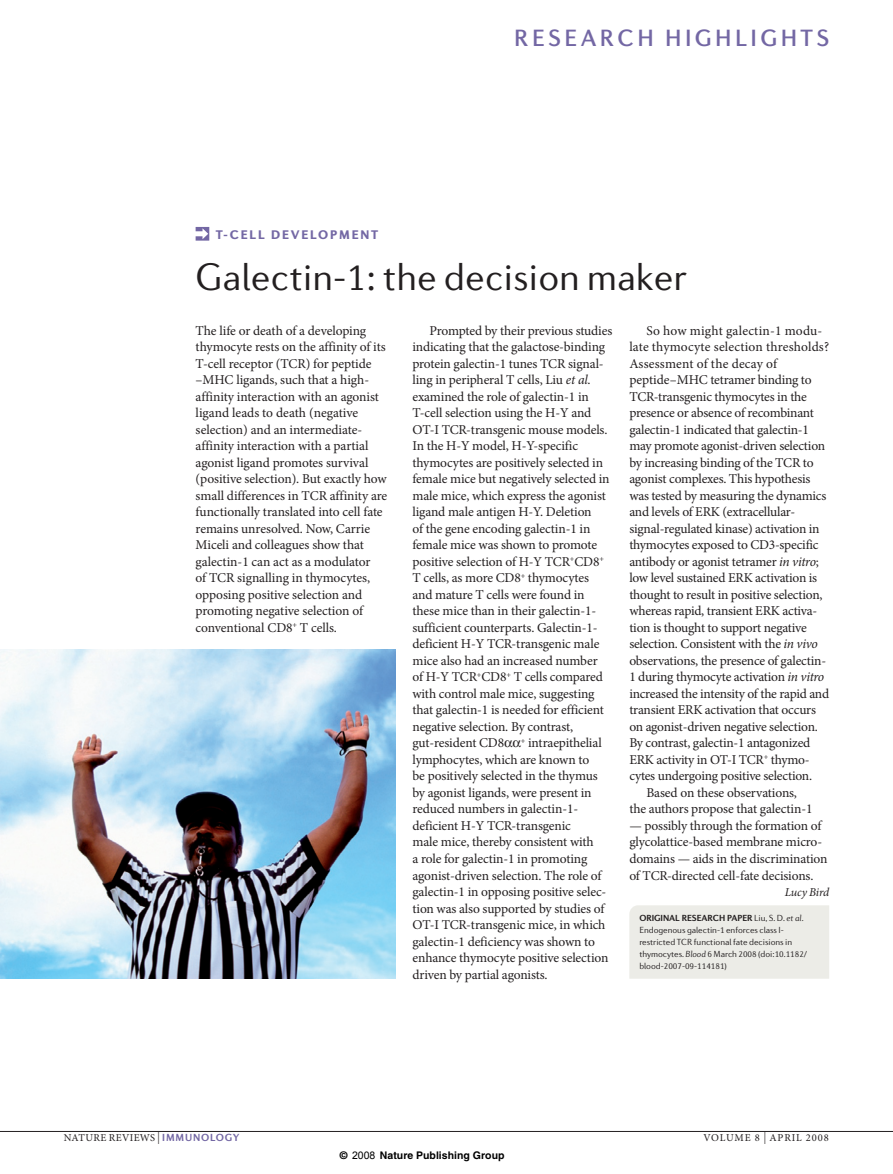
<style>
.page{position:relative;width:893px;height:1174px;background:#fff}
.page>*{position:absolute;margin:0;border:0;box-sizing:border-box;transform-origin:0 0}
.t1{font:300 39px "Diverda Sans LT Std";color:#231f20}
.t2{font:500 24px "Diverda Sans LT Std";letter-spacing:.14em;color:#7367a4}
.t3{font:13.5px/16.5px "Minion Pro";letter-spacing:-.01em;color:#231f20}
.t4{font:13.5px "Minion Pro";letter-spacing:.015em;color:#231f20}
.t5{font:13.5px "Minion Pro";letter-spacing:.01em;color:#231f20}
.t6{font:900 12.75px "Diverda Sans LT Std";letter-spacing:.14em;color:#7367a4}
.t7{font:italic 12px "Minion Pro";letter-spacing:-.02em;color:#231f20}
.t8{font:10.5px "Minion Pro";letter-spacing:.06em;color:#231f20}
.t9{font:700 10.5px "Helvetica";color:#000}
.t10{font:700 10.5px "Diverda Sans LT Std";color:#7367a4}
.t11{font:300 9px/12px "Diverda Sans LT Std";letter-spacing:-.005em;color:#231f20}
.s1{font-style:italic}
.s2{font-weight:700}
.s3{font-size:12px}
.s4{font-family:"Diverda Sans LT Std";font-weight:700;color:#7367a4}
.s5{font-family:"Arial";font-weight:400}
</style>
<div class="page">
<img style="left:0;top:649px;width:395px;height:329px">
<hr style="left:0;top:1131px;width:893px;height:1px;background:#231f20">
<div style="left:629px;top:905px;width:200px;height:73px;background:#ecece7"></div>
<svg style="left:196px;top:227px;width:13px;height:14px"></svg>
<h2 class="t2" style="left:514px;top:24px;width:316px">RESEARCH HIGHLIGHTS</h2>
<p class="t6" style="left:216px;top:227px;width:164px">T-CELL DEVELOPMENT</p>
<h1 class="t1" style="left:196px;top:253px;width:493px">Galectin-1: the decision maker</h1>
<p class="t3" style="left:196px;top:322px;width:193px">The life or death of a developing thymocyte rests on the affinity of its T-cell receptor (TCR) for peptide –MHC ligands, such that a high&shy;affinity interaction with an agonist ligand leads to death (negative selection) and an intermediate&shy;affinity interaction with a partial agonist ligand promotes survival (positive selection). But exactly how small differences in TCR affinity are functionally translated into cell fate remains unresolved. Now, Carrie Miceli and colleagues show that galectin-1 can act as a modulator<br>of TCR signalling in thymocytes, opposing positive selection and promoting negative selection of conventional CD8<sup>+</sup> T cells.</p>
<p class="t3" style="left:412px;top:322px;width:201px;text-indent:17px">Prompted by their previous studies indicating that the galactose-binding protein galectin-1 tunes TCR signal&shy;ling in peripheral T cells, Liu <span class="s1">et al</span>. examined the role of galectin-1 in T-cell selection using the H-Y and OT-I TCR-transgenic mouse models.<br>In the H-Y model, H‑Y-specific thymocytes are positively selected in female mice but negatively selected in male mice, which express the agonist ligand male antigen H-Y. Deletion<br>of the gene encoding galectin-1 in female mice was shown to promote positive selection of H-Y TCR<sup>+</sup>CD8<sup>+ </sup>T cells, as more CD8<sup>+</sup> thymocytes<br>and mature T cells were found in these mice than in their galectin-1- sufficient counterparts. Galectin-1- deficient H-Y TCR‑transgenic male mice also had an increased number<br>of H-Y TCR<sup>+</sup>CD8<sup>+</sup> T cells compared with control male mice, suggesting that galectin-1 is needed for efficient negative selection. By contrast, gut-resident CD8 <sup>+</sup> intraepithelial lymphocytes, which are known to<br>be positively selected in the thymus by agonist ligands, were present in reduced numbers in galectin‑1- deficient H-Y TCR-transgenic<br>male mice, thereby consistent with<br>a role for galectin-1 in promoting agonist-driven selection. The role of galectin-1 in opposing positive selec&shy;tion was also supported by studies of OT-I TCR-transgenic mice, in which galectin-1 deficiency was shown to enhance thymocyte positive selection driven by partial agonists.</p>
<p class="t4" style="left:646px;top:321px;width:178px">So how might galectin-1 modu-</p>
<p class="t4" style="left:629px;top:338px;width:201px">late thymocyte selection thresholds?</p>
<p class="t5" style="left:629px;top:354px;width:149px">Assessment of the decay of</p>
<p class="t3" style="left:629px;top:372px;width:184px">peptide–MHC tetramer binding to</p>
<p class="t3" style="left:629px;top:388px;width:179px">TCR-transgenic thymocytes in the</p>
<p class="t3" style="left:629px;top:405px;width:186px">presence or absence of recombinant</p>
<p class="t3" style="left:629px;top:421px;width:181px">galectin-1 indicated that galectin-1</p>
<p class="t3" style="left:629px;top:438px;width:197px">may promote agonist-driven selection</p>
<p class="t3" style="left:629px;top:454px;width:186px">by increasing binding of the TCR to</p>
<p class="t3" style="left:629px;top:471px;width:183px">agonist complexes. This hypothesis</p>
<p class="t3" style="left:629px;top:487px;width:199px">was tested by measuring the dynamics</p>
<p class="t3" style="left:629px;top:504px;width:167px">and levels of ERK (extracellular-</p>
<p class="t3" style="left:629px;top:520px;width:192px">signal-regulated kinase) activation in</p>
<p class="t3" style="left:629px;top:537px;width:191px">thymocytes exposed to CD3-specific</p>
<p class="t3" style="left:629px;top:553px;width:191px">antibody or agonist tetramer <span class="s1">in vitro</span>;</p>
<p class="t3" style="left:629px;top:570px;width:189px">low level sustained ERK activation is</p>
<p class="t3" style="left:629px;top:586px;width:195px">thought to result in positive selection,</p>
<p class="t3" style="left:629px;top:603px;width:190px">whereas rapid, transient ERK activa-</p>
<p class="t3" style="left:629px;top:619px;width:179px">tion is thought to support negative</p>
<p class="t3" style="left:629px;top:636px;width:190px">selection. Consistent with the <span class="s1">in vivo</span></p>
<p class="t3" style="left:629px;top:652px;width:198px">observations, the presence of galectin-</p>
<p class="t3" style="left:629px;top:669px;width:196px">1 during thymocyte activation <span class="s1">in vitro</span></p>
<p class="t3" style="left:629px;top:685px;width:201px">increased the intensity of the rapid and</p>
<p class="t3" style="left:629px;top:702px;width:188px">transient ERK activation that occurs</p>
<p class="t3" style="left:629px;top:718px;width:190px">on agonist-driven negative selection.</p>
<p class="t3" style="left:629px;top:735px;width:183px">By contrast, galectin-1 antagonized</p>
<p class="t3" style="left:629px;top:751px;width:182px">ERK activity in OT-I TCR<sup>+</sup> thymo-</p>
<p class="t3" style="left:629px;top:768px;width:184px">cytes undergoing positive selection.</p>
<p class="t3" style="left:646px;top:784px;width:152px">Based on these observations,</p>
<p class="t3" style="left:629px;top:801px;width:185px">the authors propose that galectin-1</p>
<p class="t3" style="left:629px;top:817px;width:200px">— possibly through the formation of glycolattice-based membrane micro&shy;domains — aids in the discrimination of TCR-directed cell-fate decisions.</p>
<p class="t7" style="left:785px;top:884px;width:46px">Lucy Bird</p>
<p class="t11" style="left:639px;top:912px;width:169px"><span class="s2">ORIGINAL RESEARCH PAPER</span> Liu, S. D. <span class="s1">et al</span>.<br>Endogenous galectin-1 enforces class I&shy;restricted TCR functional fate decisions in thymocytes. <span class="s1">Blood</span> 6 March 2008 (doi:10.1182/ blood-2007-09-114181)</p>
<p class="t8" style="left:64px;top:1130px;width:8px">nat</p>
<p class="t8" style="left:85px;top:1130px;width:117px">ure reviews <span class="s3">|</span> <span class="s4">IMMUNOLOG</span></p>
<p class="t10" style="left:233px;top:1130px;width:8px">Y</p>
<p class="t8" style="left:703px;top:1130px;width:74px">volume 8 <span class="s3">|</span> april</p>
<p class="t8" style="left:806px;top:1130px;width:24px">2008</p>
<p class="t9" style="left:340px;top:1148px;width:166px">© <span class="s5">2008</span> Nature Publishing Group</p>
</div>
